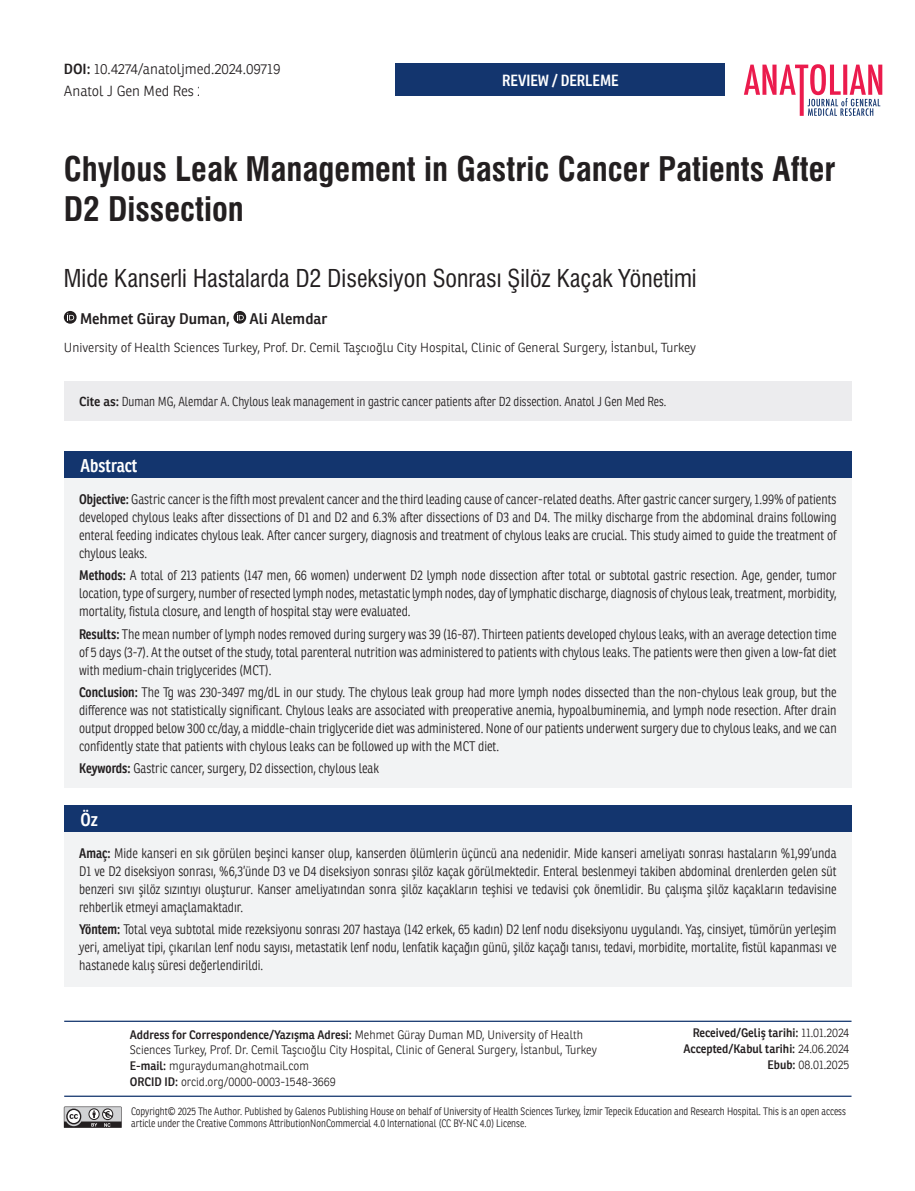
<style>
.page{position:relative;width:915px;height:1191px;background:#fff}
.page>*{position:absolute;margin:0;border:0;box-sizing:border-box;transform-origin:0 0}
.t1{font:33px/39.3px "Swiss Condensed Bold Tr";color:#231f20}
.t2{font:24px "Swiss Condensed Tr";color:#231f20}
.t3{font:600 18px "Ronnia Cond";color:#fff}
.t4{font:600 15.75px "Ronnia Cond";color:#fff}
.t5{font:600 15px "Ronnia";color:#231f20}
.t6{font:300 14.25px "Ronnia";color:#231f20}
.t7{font:300 13.5px/18px "Ronnia Cond";color:#231f20;text-align:justify}
.t8{font:300 12.75px "Ronnia";color:#231f20}
.t9{font:300 12.75px "Ronnia Cond";color:#231f20}
.t10{font:300 12px/15.8px "Ronnia";color:#231f20;scale:.95 1}
.t11{font:600 12px/15.8px "Ronnia";color:#231f20;text-align:right;scale:.95 1}
.t12{font:300 10.5px/12px "Ronnia Cond";color:#231f20}
.s1{font-weight:600}
.s2{font-family:"Ronnia";font-weight:600}
.s3{font-weight:300}
</style>
<div class="page">
<div style="left:395px;top:64px;width:330px;height:32px;background:#13356e"></div>
<svg style="left:744px;top:64px;width:138px;height:52px"></svg>
<hr style="left:64px;top:1095px;width:787px;height:1px;background:#13356e">
<svg style="left:64px;top:1106px;width:58px;height:21px"></svg>
<div style="left:64px;top:451px;width:787px;height:28px;background:#13356e"></div>
<div style="left:64px;top:805px;width:787px;height:27px;background:#13356e"></div>
<div style="left:64px;top:479px;width:787px;height:309px;background:#f2f3f4"></div>
<div style="left:64px;top:832px;width:787px;height:154px;background:#f2f3f4"></div>
<svg style="left:64px;top:311px;width:13px;height:13px"></svg>
<svg style="left:67px;top:313px;width:7px;height:7px"></svg>
<svg style="left:233px;top:311px;width:13px;height:13px"></svg>
<svg style="left:237px;top:313px;width:7px;height:7px"></svg>
<div style="left:64px;top:381px;width:787px;height:40px;background:#ececee"></div>
<hr style="left:64px;top:1020px;width:787px;height:2px;background:#13356e">
<p class="t6" style="left:64px;top:61px;width:218px"><span class="s1">DOI:</span> 10.4274/anatoljmed.2024.09719</p>
<p class="t6" style="left:64px;top:82px;width:218px">Anatol J Gen Med Res 2025;35(1):1-5</p>
<p class="t4" style="left:502px;top:70px;width:118px">REVIEW / DERLEME</p>
<h1 class="t1" style="left:64px;top:150px;width:773px">Chylous Leak Management in Gastric Cancer Patients After<br>D2 Dissection</h1>
<h2 class="t2" style="left:64px;top:264px;width:634px">Mide Kanserli Hastalarda D2 Diseksiyon Sonrası Şilöz Kaçak Yönetimi</h2>
<p class="t5" style="left:80px;top:309px;width:151px">Mehmet Güray Duman,</p>
<p class="t5" style="left:249px;top:309px;width:79px">Ali Alemdar</p>
<p class="t8" style="left:64px;top:339px;width:633px">University of Health Sciences Turkey, Prof. Dr. Cemil Taşcıoğlu City Hospital, Clinic of General Surgery, İstanbul, Turkey</p>
<p class="t9" style="left:79px;top:394px;width:588px"><span class="s2">Cite as:</span> Duman MG, Alemdar A. Chylous leak management in gastric cancer patients after D2 dissection. Anatol J Gen Med Res.</p>
<h3 class="t3" style="left:81px;top:455px;width:58px">Abstract</h3>
<p class="t7" style="left:79px;top:490px;width:758px"><span class="s1">Objective:</span> Gastric cancer is the fifth most prevalent cancer and the third leading cause of cancer-related deaths. After gastric cancer surgery, 1.99% of patients developed chylous leaks after dissections of D1 and D2 and 6.3% after dissections of D3 and D4. The milky discharge from the abdominal drains following enteral feeding indicates chylous leak. After cancer surgery, diagnosis and treatment of chylous leaks are crucial. This study aimed to guide the treatment of chylous leaks.</p>
<p class="t7" style="left:79px;top:566px;width:758px"><span class="s1">Methods:</span> A total of 213 patients (147 men, 66 women) underwent D2 lymph node dissection after total or subtotal gastric resection. Age, gender, tumor location, type of surgery, number of resected lymph nodes, metastatic lymph nodes, day of lymphatic discharge, diagnosis of chylous leak, treatment, morbidity, mortality, fistula closure, and length of hospital stay were evaluated.</p>
<p class="t7" style="left:79px;top:625px;width:758px"><span class="s1">Results:</span> The mean number of lymph nodes removed during surgery was 39 (16-87). Thirteen patients developed chylous leaks, with an average detection time of 5 days (3-7). At the outset of the study, total parenteral nutrition was administered to patients with chylous leaks. The patients were then given a low-fat diet with medium-chain triglycerides (MCT).</p>
<p class="t7" style="left:79px;top:683px;width:758px"><span class="s1">Conclusion:</span> The Tg was 230-3497 mg/dL in our study. The chylous leak group had more lymph nodes dissected than the non-chylous leak group, but the difference was not statistically significant. Chylous leaks are associated with preoperative anemia, hypoalbuminemia, and lymph node resection. After drain output dropped below 300 cc/day, a middle-chain triglyceride diet was administered. None of our patients underwent surgery due to chylous leaks, and we can confidently state that patients with chylous leaks can be followed up with the MCT diet.</p>
<p class="t7" style="left:79px;top:759px;width:301px"><span class="s1">Keywords:</span> Gastric cancer, surgery, D2 dissection, chylous leak</p>
<h3 class="t3" style="left:81px;top:809px;width:19px">Öz</h3>
<p class="t7" style="left:79px;top:844px;width:758px"><span class="s1">Amaç:</span> Mide kanseri en sık görülen beşinci kanser olup, kanserden ölümlerin üçüncü ana nedenidir. Mide kanseri ameliyatı sonrası hastaların %1,99’unda D1 ve D2 diseksiyon sonrası, %6,3’ünde D3 ve D4 diseksiyon sonrası şilöz kaçak görülmektedir. Enteral beslenmeyi takiben abdominal drenlerden gelen süt benzeri sıvı şilöz sızıntıyı oluşturur. Kanser ameliyatından sonra şilöz kaçakların teşhisi ve tedavisi çok önemlidir. Bu çalışma şilöz kaçakların tedavisine rehberlik etmeyi amaçlamaktadır.</p>
<p class="t7" style="left:79px;top:920px;width:758px"><span class="s1">Yöntem:</span> Total veya subtotal mide rezeksiyonu sonrası 207 hastaya (142 erkek, 65 kadın) D2 lenf nodu diseksiyonu uygulandı. Yaş, cinsiyet, tümörün yerleşim yeri, ameliyat tipi, çıkarılan lenf nodu sayısı, metastatik lenf nodu, lenfatik kaçağın günü, şilöz kaçağı tanısı, tedavi, morbidite, mortalite, fistül kapanması ve hastanede kalış süresi değerlendirildi.</p>
<p class="t10" style="left:130px;top:1026px;width:493px"><span class="s1">Address for Correspondence/Yazışma Adresi:</span> Mehmet Güray Duman MD, University of Health Sciences Turkey, Prof. Dr. Cemil Taşcıoğlu City Hospital, Clinic of General Surgery, İstanbul, Turkey <span class="s1">E-mail:</span> mgurayduman@hotmail.com<br><span class="s1">ORCID ID:</span> orcid.org/0000-0003-1548-3669</p>
<p class="t11" style="left:683px;top:1025px;width:176px">Received/Geliş tarihi: <span class="s3">11.01.2024<br></span>Accepted/Kabul tarihi: <span class="s3">24.06.2024<br></span>Ebub: <span class="s3">08.01.2025</span></p>
<p class="t12" style="left:131px;top:1105px;width:716px">Copyright© 2025 The Author. Published by Galenos Publishing House on behalf of University of Health Sciences Turkey, İzmir Tepecik Education and Research Hospital. This is an open access article under the Creative Commons AttributionNonCommercial 4.0 International (CC BY-NC 4.0) License.</p>
</div>
